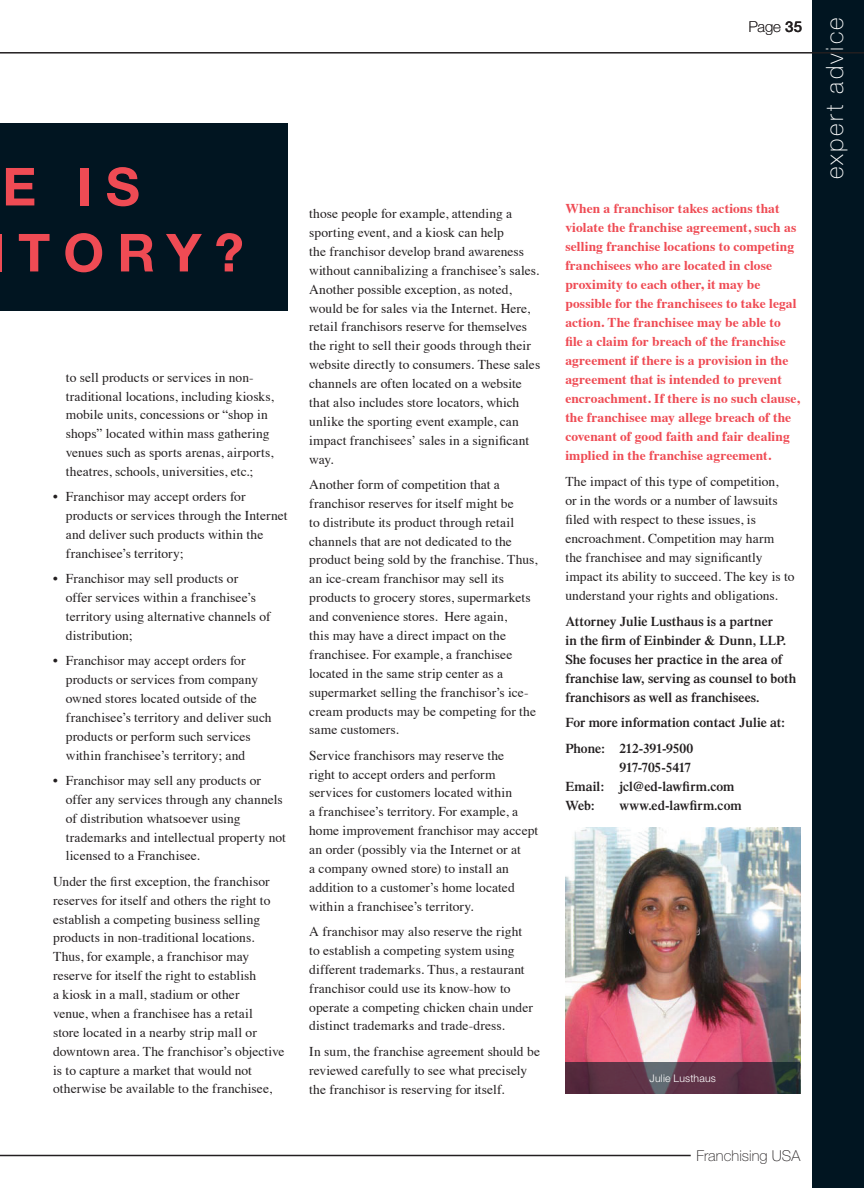
<style>
.page{position:relative;width:864px;height:1188px;background:#fff}
.page>*{position:absolute;margin:0;border:0;box-sizing:border-box;transform-origin:0 0}
.t1{font:700 52.5px/66px "Helvetica Neue";color:#ef4b54}
.t2{font:100 24px "Helvetica Neue";letter-spacing:.095em;color:#fff}
.t3{font:100 15px "Helvetica Neue";color:#231f20}
.t4{font:13.5px/18.9px "Times";letter-spacing:.005em;color:#231f20}
.t5{font:700 13.5px/19px "Times";letter-spacing:.005em;color:#ef4b54}
.t6{font:600 13.5px/19px "Times";letter-spacing:.005em;color:#231f20}
.t7{font:300 10.5px "Helvetica Neue";letter-spacing:.015em;color:#fff}
.s1{font-weight:500}
</style>
<div class="page">
<hr style="left:0;top:1155px;width:691px;height:1px;background:#231f20">
<div style="left:0;top:123px;width:288px;height:187px;background:#011521"></div>
<img style="left:565px;top:828px;width:235px;height:234px">
<svg style="left:565px;top:1062px;width:235px;height:32px;background:#553546"></svg>
<div style="left:813px;top:0;width:51px;height:1188px;background:#011521"></div>
<hr style="left:0;top:52px;width:864px;height:2px;background:#231f20">
<h1 class="t1" style="left:18px;top:153px;width:227px;text-indent:-16px">E IS<br>TORY?</h1>
<p class="t4" style="left:66px;top:367px;width:209px">to sell products or services in non&shy;traditional locations, including kiosks, mobile units, concessions or “shop in shops” located within mass gathering venues such as sports arenas, airports, theatres, schools, universities, etc.;</p>
<p class="t4" style="left:66px;top:486px;width:223px;text-indent:-13px">• Franchisor may accept orders for products or services through the Internet and deliver such products within the franchisee’s territory;</p>
<p class="t4" style="left:66px;top:568px;width:206px;text-indent:-13px">• Franchisor may sell products or<br>offer services within a franchisee’s territory using alternative channels of distribution;</p>
<p class="t4" style="left:66px;top:650px;width:207px;text-indent:-13px">• Franchisor may accept orders for products or services from company owned stores located outside of the franchisee’s territory and deliver such products or perform such services within franchisee’s territory; and</p>
<p class="t4" style="left:66px;top:770px;width:222px;text-indent:-13px">• Franchisor may sell any products or offer any services through any channels of distribution whatsoever using trademarks and intellectual property not licensed to a Franchisee.</p>
<p class="t4" style="left:53px;top:871px;width:233px">Under the first exception, the franchisor reserves for itself and others the right to establish a competing business selling products in non-traditional locations.<br>Thus, for example, a franchisor may reserve for itself the right to establish<br>a kiosk in a mall, stadium or other<br>venue, when a franchisee has a retail<br>store located in a nearby strip mall or downtown area. The franchisor’s objective is to capture a market that would not otherwise be available to the franchisee,</p>
<p class="t4" style="left:309px;top:203px;width:233px">those people for example, attending a sporting event, and a kiosk can help<br>the franchisor develop brand awareness without cannibalizing a franchisee’s sales.<br>Another possible exception, as noted, would be for sales via the Internet. Here, retail franchisors reserve for themselves the right to sell their goods through their website directly to consumers. These sales channels are often located on a website that also includes store locators, which unlike the sporting event example, can impact franchisees’ sales in a significant way.</p>
<p class="t4" style="left:309px;top:474px;width:230px">Another form of competition that a franchisor reserves for itself might be<br>to distribute its product through retail channels that are not dedicated to the product being sold by the franchise. Thus, an ice-cream franchisor may sell its products to grocery stores, supermarkets and convenience stores. Here again,<br>this may have a direct impact on the franchisee. For example, a franchisee located in the same strip center as a supermarket selling the franchisor’s ice&shy;cream products may be competing for the same customers.</p>
<p class="t4" style="left:309px;top:745px;width:230px">Service franchisors may reserve the<br>right to accept orders and perform services for customers located within<br>a franchisee’s territory. For example, a home improvement franchisor may accept an order (possibly via the Internet or at<br>a company owned store) to install an addition to a customer’s home located within a franchisee’s territory.</p>
<p class="t4" style="left:309px;top:921px;width:225px">A franchisor may also reserve the right to establish a competing system using different trademarks. Thus, a restaurant franchisor could use its know-how to operate a competing chicken chain under distinct trademarks and trade-dress.</p>
<p class="t4" style="left:309px;top:1041px;width:232px">In sum, the franchise agreement should be reviewed carefully to see what precisely the franchisor is reserving for itself.</p>
<p class="t3" style="left:749px;top:19px;width:55px">Page <span class="s1">35</span></p>
<h2 class="t2" style="left:821px;top:179px;width:164px;rotate:-90deg">expert advice</h2>
<p class="t5" style="left:565px;top:197px;width:236px">When a franchisor takes actions that violate the franchise agreement, such as selling franchise locations to competing franchisees who are located in close proximity to each other, it may be possible for the franchisees to take legal action. The franchisee may be able to file a claim for breach of the franchise agreement if there is a provision in the agreement that is intended to prevent encroachment. If there is no such clause, the franchisee may allege breach of the covenant of good faith and fair dealing implied in the franchise agreement.</p>
<p class="t4" style="left:565px;top:471px;width:231px">The impact of this type of competition,<br>or in the words or a number of lawsuits filed with respect to these issues, is encroachment. Competition may harm<br>the franchisee and may significantly impact its ability to succeed. The key is to understand your rights and obligations.</p>
<p class="t6" style="left:565px;top:611px;width:232px">Attorney Julie Lusthaus is a partner<br>in the firm of Einbinder &amp; Dunn, LLP.<br>She focuses her practice in the area of franchise law, serving as counsel to both franchisors as well as franchisees.</p>
<p class="t6" style="left:565px;top:710px;width:221px;line-height:25.5px">For more information contact Julie at:<br>Phone: 212-391-9500</p>
<p class="t6" style="left:565px;top:758px;width:171px;text-indent:54px">917-705-5417<br>Email: jcl@ed-lawfirm.com<br>Web:</p>
<p class="t6" style="left:619px;top:796px;width:124px">www.ed-lawfirm.com</p>
<p class="t7" style="left:650px;top:1072px;width:68px">Julie Lusthaus</p>
<p class="t3" style="left:696px;top:1147px;width:105px">Franchising USA</p>
</div>
